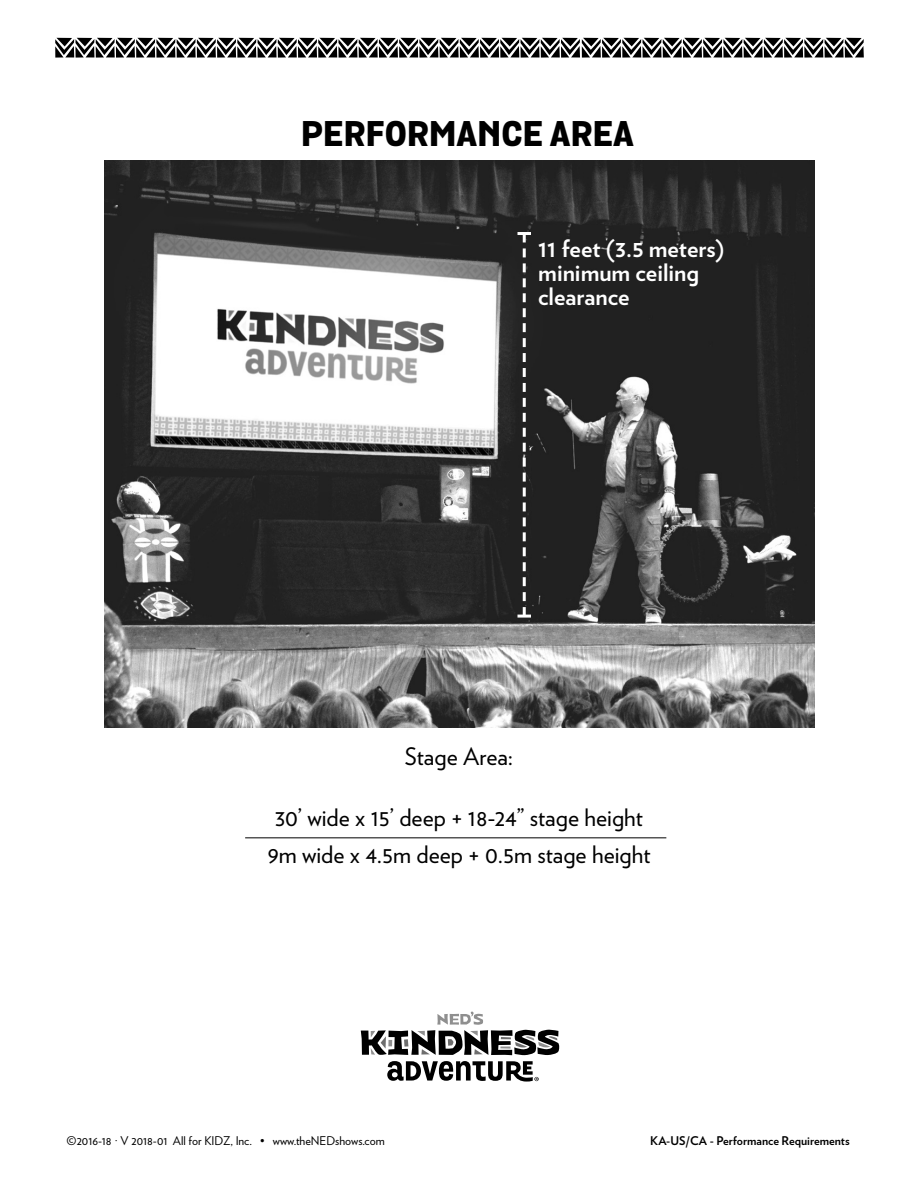
<style>
.page{position:relative;width:918px;height:1188px;background:#fff}
.page>*{position:absolute;margin:0;border:0;box-sizing:border-box;transform-origin:0 0}
.t1{font:800 34.5px "Grota";letter-spacing:.025em;color:#000}
.t2{font:24px/36.5px "Verlag";color:#000;text-align:center}
.t3{font:700 24px/24px "Verlag";color:#fff}
.t4{font:12px "Verlag";color:#000}
.t5{font:700 12px "Verlag";color:#000}
</style>
<div class="page">
<img style="left:104px;top:161px;width:711px;height:566px">
<svg style="left:518px;top:232px;width:13px;height:386px;background:#434343"></svg>
<svg style="left:55px;top:38px;width:809px;height:20px"></svg>
<svg style="left:387px;top:1061px;width:152px;height:21px"></svg>
<svg style="left:361px;top:1011px;width:199px;height:44px"></svg>
<hr style="left:245px;top:838px;width:421px;height:1px;background:#000">
<h1 class="t1" style="left:301px;top:107px;width:334px">PERFORMANCE AREA</h1>
<p class="t3" style="left:538px;top:236px;width:188px">11 feet (3.5 meters) minimum ceiling clearance</p>
<p class="t2" style="left:405px;top:737px;width:110px">Stage Area:</p>
<p class="t2" style="left:267px;top:798px;width:385px">30’ wide x 15’ deep + 18-24” stage height<br>9m wide x 4.5m deep + 0.5m stage height</p>
<p class="t4" style="left:67px;top:1131px;width:320px">©2016-18 · V 2018-01 All for KIDZ, Inc. • www.theNEDshows.com</p>
<p class="t5" style="left:650px;top:1131px;width:201px">KA-US/CA - Performance Requirements</p>
</div>
